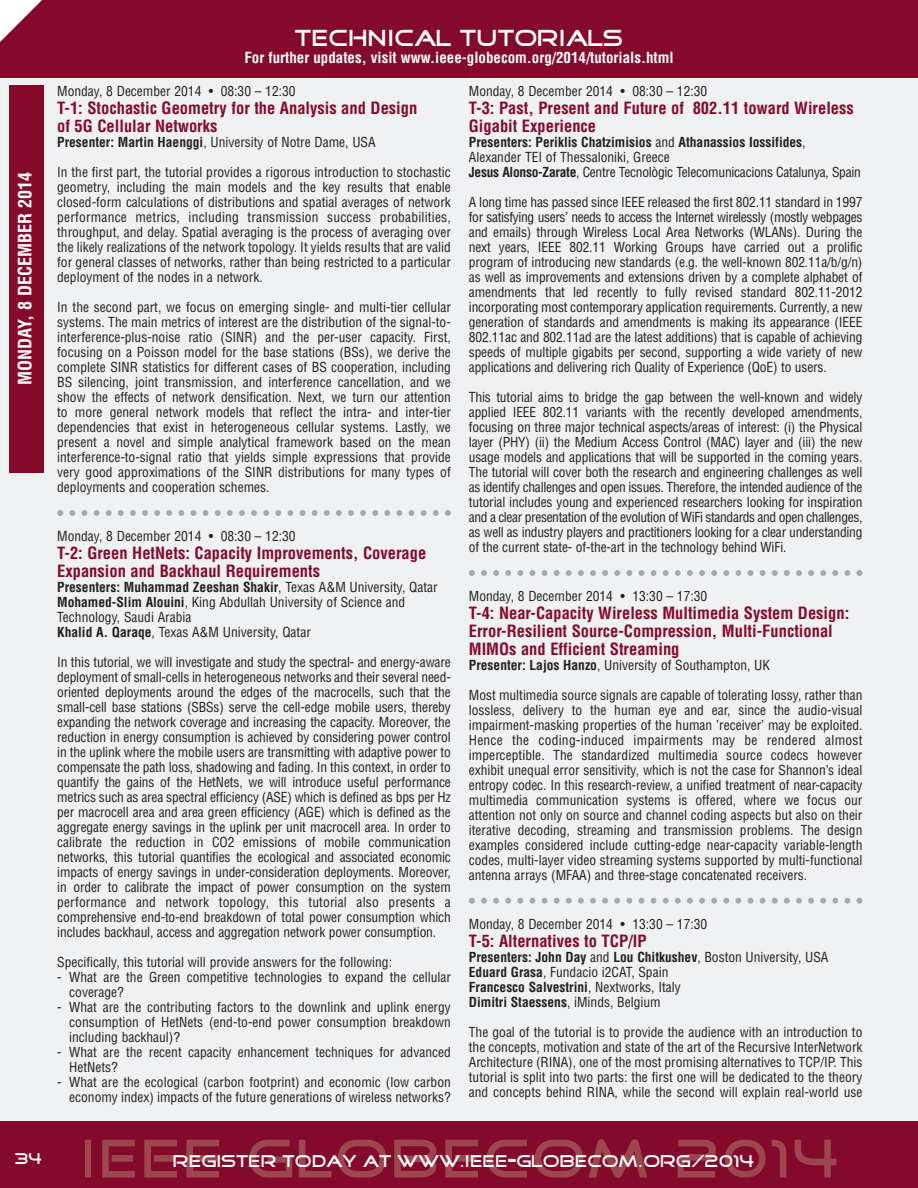
<style>
.page{position:relative;width:918px;height:1188px;background:#fff}
.page>*{position:absolute;margin:0;border:0;box-sizing:border-box;transform-origin:0 0}
.t1{font:22.5px "Good Times";color:#fff}
.t2{font:700 condensed 18px "Helvetica";color:#fff}
.t3{font:700 condensed 16.5px/18px "Helvetica";color:#840a2b}
.t4{font:16.5px "Good Times";color:#fff}
.t5{font:700 condensed 15px "Helvetica";color:#fff}
.t6{font:15px "Good Times";color:#fff}
.t7{font:condensed 13.5px/15px "Helvetica";color:#231f20;text-align:justify}
.t8{font:condensed 13.5px/15px "Helvetica";letter-spacing:-.02em;color:#231f20}
.t9{font:700 condensed 13.5px/15px "Helvetica";color:#231f20}
.s1{font-weight:700}
.s2{font-weight:400}
</style>
<div class="page">
<div style="left:0;top:73px;width:918px;height:1063px;background:#f0f1f2"></div>
<div style="left:0;top:1122px;width:918px;height:66px;background:#840a2b"></div>
<div style="left:0;top:0;width:918px;height:78px;background:#840a2b"></div>
<svg style="left:85px;top:1139px;width:681px;height:39px"></svg>
<svg style="left:0;top:0;width:42px;height:42px"></svg>
<svg style="left:57px;top:510px;width:394px;height:6px"></svg>
<svg style="left:469px;top:570px;width:393px;height:6px"></svg>
<svg style="left:469px;top:898px;width:393px;height:6px"></svg>
<div style="left:9px;top:85px;width:34px;height:387px;background:#840a2b"></div>
<h2 class="t2" style="left:15px;top:385px;width:214px;rotate:-90deg">MONDAY, 8 DECEMBER 2014</h2>
<h1 class="t1" style="left:295px;top:28px;width:330px">TECHNICAL TUTORIALS</h1>
<p class="t5" style="left:244px;top:49px;width:431px">For further updates, visit www.ieee-globecom.org/2014/tutorials.html</p>
<p class="t7" style="left:57px;top:84px;width:240px">Monday, 8 December 2014 • 08:30 – 12:30</p>
<p class="t3" style="left:57px;top:100px;width:362px">T-1: Stochastic Geometry for the Analysis and Design of 5G Cellular Networks</p>
<p class="t7" style="left:57px;top:135px;width:320px"><span class="s1">Presenter: Martin Haenggi</span>, University of Notre Dame, USA</p>
<p class="t7" style="left:57px;top:165px;width:395px">In the first part, the tutorial provides a rigorous introduction to stochastic geometry, including the main models and the key results that enable closed-form calculations of distributions and spatial averages of network performance metrics, including transmission success probabilities, throughput, and delay. Spatial averaging is the process of averaging over the likely realizations of the network topology. It yields results that are valid for general classes of networks, rather than being restricted to a particular deployment of the nodes in a network.</p>
<p class="t7" style="left:57px;top:300px;width:395px">In the second part, we focus on emerging single- and multi-tier cellular systems. The main metrics of interest are the distribution of the signal-to&shy;interference-plus-noise ratio (SINR) and the per-user capacity. First, focusing on a Poisson model for the base stations (BSs), we derive the complete SINR statistics for different cases of BS cooperation, including BS silencing, joint transmission, and interference cancellation, and we show the effects of network densification. Next, we turn our attention to more general network models that reflect the intra- and inter-tier dependencies that exist in heterogeneous cellular systems. Lastly, we present a novel and simple analytical framework based on the mean interference-to-signal ratio that yields simple expressions that provide very good approximations of the SINR distributions for many types of deployments and cooperation schemes.</p>
<p class="t7" style="left:57px;top:529px;width:240px">Monday, 8 December 2014 • 08:30 – 12:30</p>
<p class="t3" style="left:57px;top:544px;width:371px">T-2: Green HetNets: Capacity Improvements, Coverage<br>Expansion and Backhaul Requirements</p>
<p class="t7" style="left:57px;top:580px;width:382px;text-align:left"><span class="s1">Presenters: Muhammad Zeeshan Shakir</span>, Texas A&amp;M University, Qatar <span class="s1">Mohamed-Slim Alouini</span>, King Abdullah University of Science and Technology, Saudi Arabia<br><span class="s1">Khalid A. Qaraqe</span>, Texas A&amp;M University, Qatar</p>
<p class="t7" style="left:57px;top:655px;width:395px">In this tutorial, we will investigate and study the spectral- and energy-aware deployment of small-cells in heterogeneous networks and their several need&shy;oriented deployments around the edges of the macrocells, such that the small-cell base stations (SBSs) serve the cell-edge mobile users, thereby expanding the network coverage and increasing the capacity. Moreover, the reduction in energy consumption is achieved by considering power control in the uplink where the mobile users are transmitting with adaptive power to compensate the path loss, shadowing and fading. In this context, in order to quantify the gains of the HetNets, we will introduce useful performance metrics such as area spectral efficiency (ASE) which is defined as bps per Hz per macrocell area and area green efficiency (AGE) which is defined as the aggregate energy savings in the uplink per unit macrocell area. In order to calibrate the reduction in CO2 emissions of mobile communication networks, this tutorial quantifies the ecological and associated economic impacts of energy savings in under-consideration deployments. Moreover, in order to calibrate the impact of power consumption on the system performance and network topology, this tutorial also presents a comprehensive end-to-end breakdown of total power consumption which includes backhaul, access and aggregation network power consumption.</p>
<p class="t7" style="left:57px;top:955px;width:336px">Specifically, this tutorial will provide answers for the following:</p>
<p class="t7" style="left:69px;top:970px;width:383px;text-indent:-12px">- What are the Green competitive technologies to expand the cellular coverage?</p>
<p class="t7" style="left:69px;top:1000px;width:383px;text-indent:-12px">- What are the contributing factors to the downlink and uplink energy consumption of HetNets (end-to-end power consumption breakdown including backhaul)?</p>
<p class="t7" style="left:69px;top:1045px;width:383px;text-indent:-12px">- What are the recent capacity enhancement techniques for advanced<br>HetNets?</p>
<p class="t7" style="left:57px;top:1075px;width:395px;text-align:right">- What are the ecological (carbon footprint) and economic (low carbon economy index) impacts of the future generations of wireless networks?</p>
<p class="t7" style="left:469px;top:84px;width:240px">Monday, 8 December 2014 • 08:30 – 12:30</p>
<p class="t3" style="left:469px;top:100px;width:387px">T-3: Past, Present and Future of 802.11 toward Wireless<br>Gigabit Experience</p>
<p class="t8" style="left:469px;top:135px;width:394px"><span class="s1">Presenters: Periklis Chatzimisios</span> and <span class="s1">Athanassios Iossifides</span>,<br>Alexander TEI of Thessaloniki, Greece<br><span class="s1">Jesus Alonso-Zarate</span>, Centre Tecnològic Telecomunicacions Catalunya, Spain</p>
<p class="t7" style="left:469px;top:195px;width:395px">A long time has passed since IEEE released the first 802.11 standard in 1997 for satisfying users’ needs to access the Internet wirelessly (mostly webpages and emails) through Wireless Local Area Networks (WLANs). During the next years, IEEE 802.11 Working Groups have carried out a prolific program of introducing new standards (e.g. the well-known 802.11a/b/g/n) as well as improvements and extensions driven by a complete alphabet of amendments that led recently to fully revised standard 802.11-2012 incorporating most contemporary application requirements. Currently, a new generation of standards and amendments is making its appearance (IEEE 802.11ac and 802.11ad are the latest additions) that is capable of achieving speeds of multiple gigabits per second, supporting a wide variety of new applications and delivering rich Quality of Experience (QoE) to users.</p>
<p class="t7" style="left:469px;top:390px;width:395px">This tutorial aims to bridge the gap between the well-known and widely applied IEEE 802.11 variants with the recently developed amendments, focusing on three major technical aspects/areas of interest: (i) the Physical layer (PHY) (ii) the Medium Access Control (MAC) layer and (iii) the new usage models and applications that will be supported in the coming years.<br>The tutorial will cover both the research and engineering challenges as well as identify challenges and open issues. Therefore, the intended audience of the tutorial includes young and experienced researchers looking for inspiration and a clear presentation of the evolution of WiFi standards and open challenges, as well as industry players and practitioners looking for a clear understanding of the current state- of-the-art in the technology behind WiFi.</p>
<p class="t7" style="left:469px;top:589px;width:240px">Monday, 8 December 2014 • 13:30 – 17:30</p>
<p class="t3" style="left:469px;top:604px;width:382px">T-4: Near-Capacity Wireless Multimedia System Design:<br>Error-Resilient Source-Compression, Multi-Functional<br>MIMOs and Efficient Streaming</p>
<p class="t7" style="left:469px;top:658px;width:303px"><span class="s1">Presenter: Lajos Hanzo</span>, University of Southampton, UK</p>
<p class="t7" style="left:469px;top:688px;width:395px">Most multimedia source signals are capable of tolerating lossy, rather than lossless, delivery to the human eye and ear, since the audio-visual impairment-masking properties of the human ’receiver’ may be exploited.<br>Hence the coding-induced impairments may be rendered almost imperceptible. The standardized multimedia source codecs however exhibit unequal error sensitivity, which is not the case for Shannon’s ideal entropy codec. In this research-review, a unified treatment of near-capacity multimedia communication systems is offered, where we focus our attention not only on source and channel coding aspects but also on their iterative decoding, streaming and transmission problems. The design examples considered include cutting-edge near-capacity variable-length codes, multi-layer video streaming systems supported by multi-functional antenna arrays (MFAA) and three-stage concatenated receivers.</p>
<p class="t7" style="left:469px;top:917px;width:240px">Monday, 8 December 2014 • 13:30 – 17:30</p>
<p class="t3" style="left:469px;top:932px;width:179px">T-5: Alternatives to TCP/IP</p>
<p class="t9" style="left:469px;top:950px;width:361px">Presenters: John Day <span class="s2">and</span> Lou Chitkushev<span class="s2">, Boston University, USA </span>Eduard Grasa<span class="s2">, Fundacio i2CAT, Spain<br></span>Francesco Salvestrini<span class="s2">, Nextworks, Italy<br></span>Dimitri Staessens<span class="s2">, iMinds, Belgium</span></p>
<p class="t7" style="left:469px;top:1025px;width:395px">The goal of the tutorial is to provide the audience with an introduction to the concepts, motivation and state of the art of the Recursive InterNetwork Architecture (RINA), one of the most promising alternatives to TCP/IP. This tutorial is split into two parts: the first one will be dedicated to the theory and concepts behind RINA, while the second will explain real-world use</p>
<p class="t6" style="left:15px;top:1152px;width:29px">34</p>
<p class="t4" style="left:173px;top:1153px;width:583px">REGISTER TODAY AT WWW.IEEE-GLOBECOM.ORG/2014</p>
</div>
